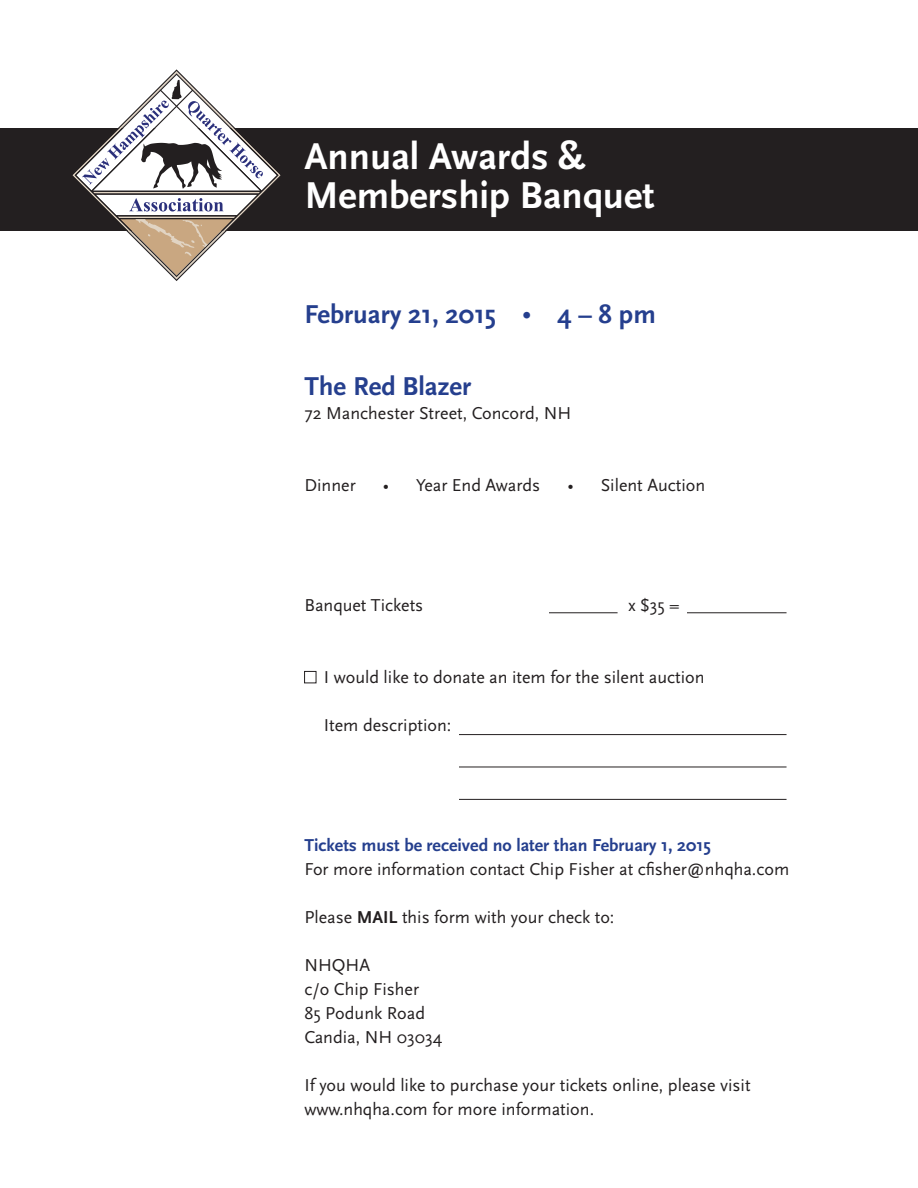
<style>
.page{position:relative;width:918px;height:1188px;background:#fff}
.page>*{position:absolute;margin:0;border:0;box-sizing:border-box;transform-origin:0 0}
.t1{font:700 39px "Scala Sans";color:#fff}
.t2{font:700 27px "Scala Sans";color:#253f8e}
.t3{font:18px "Scala Sans";color:#231f20}
.t4{font:700 18px "Scala Sans";color:#253f8e}
.s1{font-size:21px}
.s2{font-weight:700}
</style>
<div class="page">
<div style="left:0;top:129px;width:918px;height:102px;background:#231f20"></div>
<svg style="left:75px;top:73px;width:203px;height:204px"></svg>
<div style="left:304px;top:671px;width:12px;height:12px;border:1px solid #231f20"></div>
<hr style="left:549px;top:613px;width:69px;height:1px;background:#231f20">
<hr style="left:687px;top:613px;width:100px;height:1px;background:#231f20">
<hr style="left:459px;top:734px;width:328px;height:1px;background:#231f20">
<hr style="left:459px;top:767px;width:328px;height:1px;background:#231f20">
<hr style="left:459px;top:799px;width:328px;height:1px;background:#231f20">
<p class="t1" style="left:304px;top:135px;width:283px">Annual Awards &amp;</p>
<p class="t1" style="left:304px;top:174px;width:352px">Membership Banquet</p>
<p class="t2" style="left:304px;top:300px;width:353px">February 21, 2015 <span class="s1">•</span> 4 – 8 pm</p>
<p class="t2" style="left:304px;top:372px;width:168px">The Red Blazer</p>
<p class="t3" style="left:304px;top:403px;width:269px">72 Manchester Street, Concord, NH</p>
<p class="t3" style="left:304px;top:475px;width:53px">Dinner</p>
<p class="t3" style="left:383px;top:475px;width:159px">• Year End Awards</p>
<p class="t3" style="left:567px;top:475px;width:139px">• Silent Auction</p>
<p class="t3" style="left:304px;top:595px;width:120px">Banquet Tickets</p>
<p class="t3" style="left:628px;top:595px;width:52px">x $35 =</p>
<p class="t3" style="left:324px;top:667px;width:382px">I would like to donate an item for the silent auction</p>
<p class="t3" style="left:324px;top:715px;width:129px">Item description:</p>
<p class="t4" style="left:304px;top:835px;width:408px">Tickets must be received no later than February 1, 2015</p>
<p class="t3" style="left:304px;top:859px;width:486px">For more information contact Chip Fisher at cfisher@nhqha.com</p>
<p class="t3" style="left:304px;top:907px;width:312px">Please <span class="s2">MAIL</span> this form with your check to:</p>
<p class="t3" style="left:304px;top:955px;width:67px">NHQHA</p>
<p class="t3" style="left:304px;top:979px;width:116px">c/o Chip Fisher</p>
<p class="t3" style="left:304px;top:1003px;width:122px">85 Podunk Road</p>
<p class="t3" style="left:304px;top:1027px;width:139px">Candia, NH 03034</p>
<p class="t3" style="left:304px;top:1075px;width:448px">If you would like to purchase your tickets online, please visit</p>
<p class="t3" style="left:304px;top:1099px;width:291px">www.nhqha.com for more information.</p>
</div>
